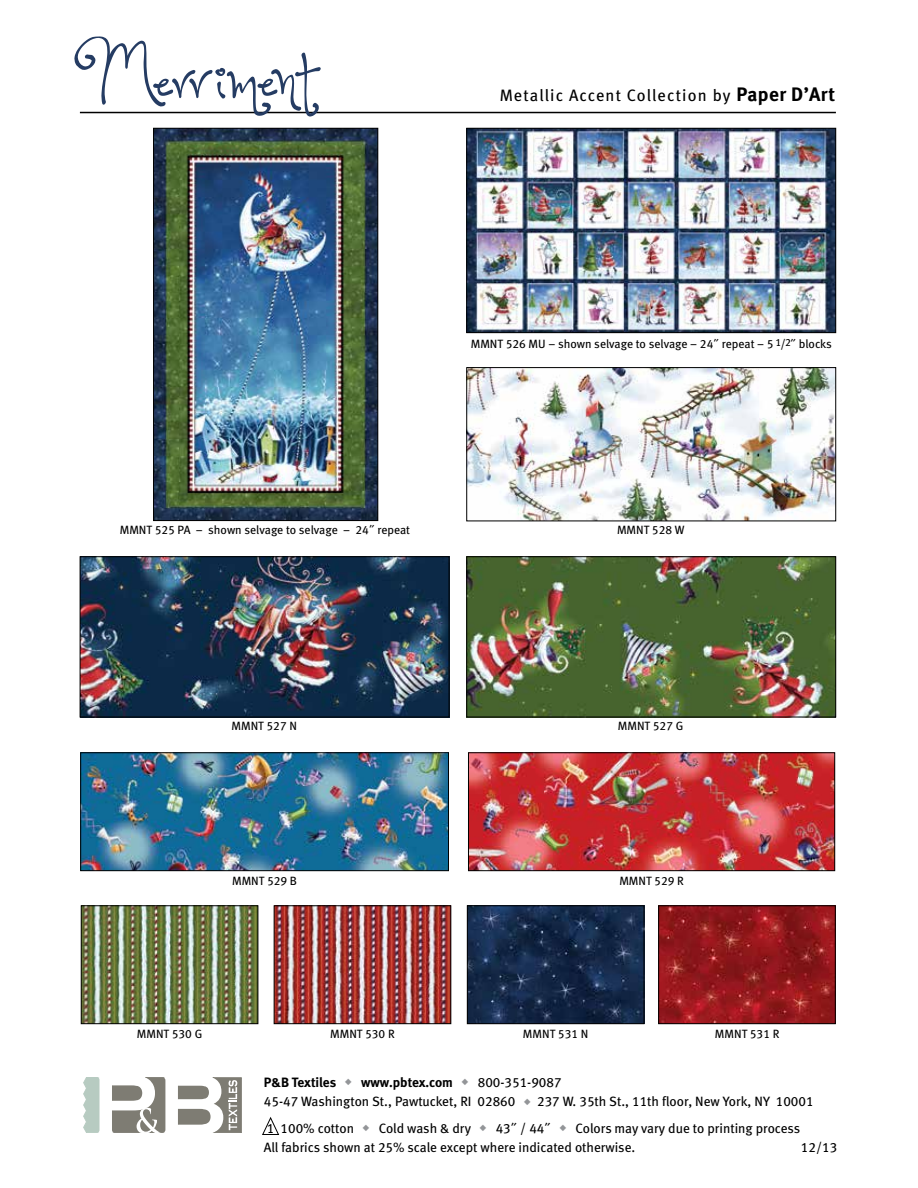
<style>
.page{position:relative;width:918px;height:1188px;background:#fff}
.page>*{position:absolute;margin:0;border:0;box-sizing:border-box;transform-origin:0 0}
.t1{font:108px "One Starry Night";letter-spacing:-.025em;color:#253c63}
.t2{font:16.5px "Meta Book LF";letter-spacing:.065em;color:#000}
.t3{font:13.5px/26.2px "Meta Book LF";color:#000}
.t4{font:13.5px "Meta Bold LF";letter-spacing:-.005em;color:#000}
.t5{font:12px "Meta Book LF";color:#000}
.s1{font-family:"Meta Bold LF";font-size:19.5px}
.s2{color:#939598}
.s3{font-family:"Meta Book LF"}
</style>
<div class="page">
<hr style="left:80px;top:112px;width:756px;height:1px;background:#000">
<img style="left:155px;top:130px;width:221px;height:389px">
<div style="left:153px;top:128px;width:225px;height:393px;border:1px solid #000"></div>
<img style="left:469px;top:130px;width:365px;height:201px">
<div style="left:467px;top:128px;width:369px;height:205px;border:1px solid #000"></div>
<svg style="left:83px;top:1077px;width:158px;height:56px"></svg>
<svg style="left:262px;top:1117px;width:18px;height:18px"></svg>
<img style="left:83px;top:908px;width:173px;height:114px">
<div style="left:81px;top:906px;width:177px;height:118px;border:1px solid #000"></div>
<img style="left:469px;top:908px;width:173px;height:114px">
<div style="left:467px;top:906px;width:177px;height:118px;border:1px solid #000"></div>
<img style="left:276px;top:908px;width:173px;height:114px">
<div style="left:274px;top:906px;width:177px;height:118px;border:1px solid #000"></div>
<img style="left:660px;top:908px;width:174px;height:114px">
<div style="left:658px;top:906px;width:178px;height:118px;border:1px solid #000"></div>
<img style="left:82px;top:755px;width:365px;height:114px">
<div style="left:80px;top:753px;width:369px;height:118px;border:1px solid #000"></div>
<img style="left:470px;top:755px;width:363px;height:114px">
<div style="left:468px;top:753px;width:367px;height:118px;border:1px solid #000"></div>
<img style="left:82px;top:559px;width:365px;height:156px">
<div style="left:80px;top:557px;width:369px;height:160px;border:1px solid #000"></div>
<img style="left:469px;top:559px;width:365px;height:156px">
<div style="left:467px;top:557px;width:369px;height:160px;border:1px solid #000"></div>
<img style="left:469px;top:369px;width:365px;height:150px">
<div style="left:467px;top:367px;width:369px;height:154px;border:1px solid #000"></div>
<h1 class="t1" style="left:74px;top:-2px;width:250px">Merriment</h1>
<p class="t2" style="left:500px;top:86px;width:337px">Metallic Accent Collection by <span class="s1">Paper D’Art</span></p>
<p class="t5" style="left:471px;top:337px;width:363px">MMNT 526 MU – shown selvage to selvage – 24˝ repeat – 5 <sup>1</sup>/<sup>2</sup>˝ blocks</p>
<p class="t5" style="left:120px;top:523px;width:292px">MMNT 525 PA – shown selvage to selvage – 24˝ repeat</p>
<p class="t5" style="left:617px;top:523px;width:69px">MMNT 528 W</p>
<p class="t5" style="left:232px;top:719px;width:67px">MMNT 527 N</p>
<p class="t5" style="left:618px;top:719px;width:67px">MMNT 527 G</p>
<p class="t5" style="left:232px;top:874px;width:67px">MMNT 529 B</p>
<p class="t5" style="left:619px;top:874px;width:66px">MMNT 529 R</p>
<p class="t5" style="left:137px;top:1027px;width:67px">MMNT 530 G</p>
<p class="t5" style="left:330px;top:1027px;width:66px">MMNT 530 R</p>
<p class="t5" style="left:523px;top:1027px;width:67px">MMNT 531 N</p>
<p class="t5" style="left:715px;top:1027px;width:66px">MMNT 531 R</p>
<p class="t4" style="left:264px;top:1074px;width:299px">P&amp;B Textiles <span class="s2">◆</span> www.pbtex.com <span class="s2">◆</span> <span class="s3">800-351-9087</span></p>
<p class="t3" style="left:264px;top:1088px;width:551px">45-47 Washington St., Pawtucket, RI 02860 <span class="s2">◆</span> 237 W. 35th St., 11th floor, New York, NY 10001<br>1 100% cotton <span class="s2">◆</span> Cold wash &amp; dry <span class="s2">◆</span> 43˝ / 44˝ <span class="s2">◆</span> Colors may vary due to printing process</p>
<p class="t3" style="left:264px;top:1134px;width:373px">All fabrics shown at 25% scale except where indicated otherwise.</p>
<p class="t3" style="left:801px;top:1134px;width:38px">12/13</p>
</div>
